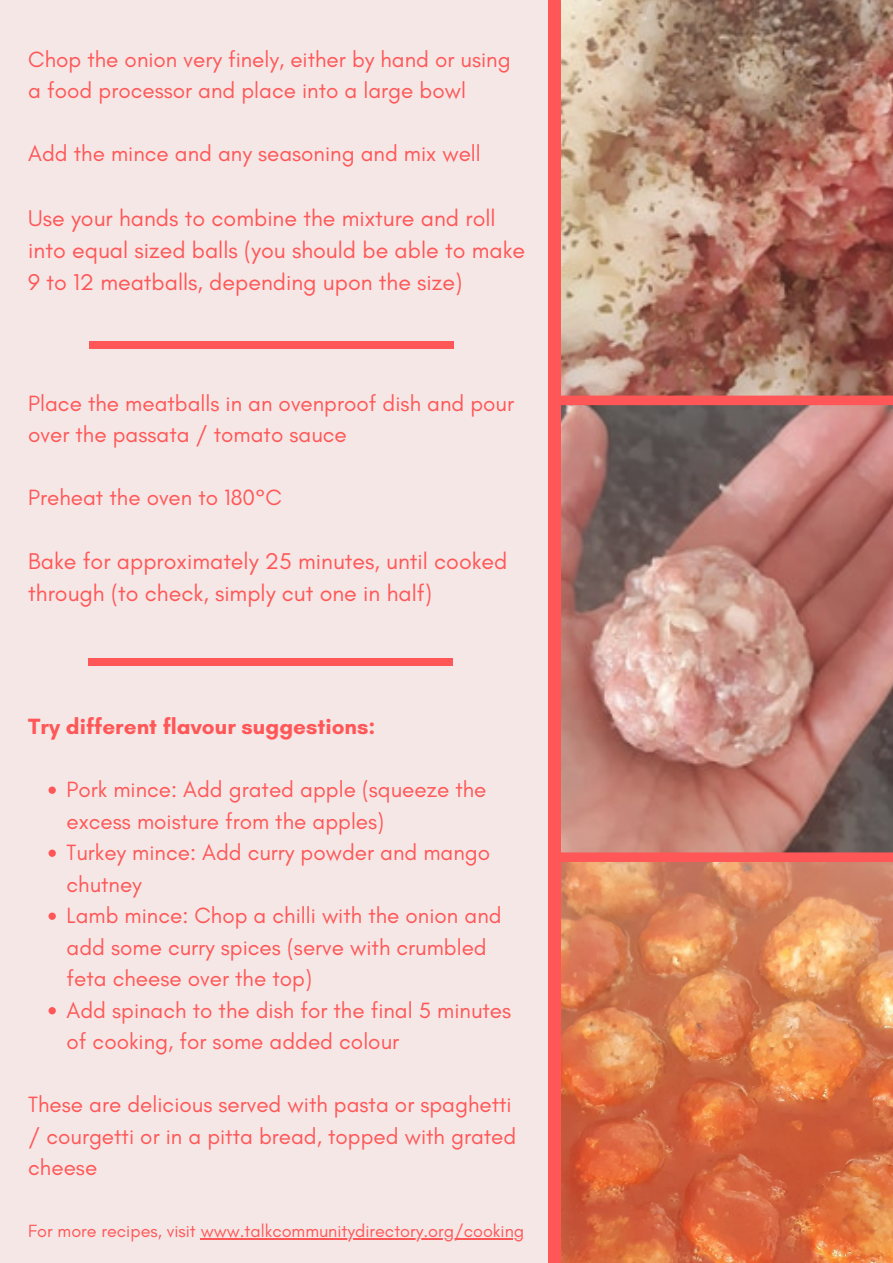
<style>
.page{position:relative;width:893px;height:1263px;background:#f6e7e7}
.page>*{position:absolute;margin:0;border:0;box-sizing:border-box;transform-origin:0 0}
.t1{font:23.25px/32.1px "Glacial Indifference";color:#ff5757}
.t2{font:22.5px/31.5px "Glacial Indifference";color:#ff5757}
.t3{font:700 22.5px "Glacial Indifference";color:#ff5757}
.t4{font:18px "Glacial Indifference";color:#ff5757}
</style>
<div class="page">
<img style="left:561px;top:0;width:332px;height:1263px">
<div style="left:548px;top:0;width:13px;height:1263px;background:#ff5757"></div>
<div style="left:89px;top:341px;width:365px;height:7px;background:#ff5757"></div>
<div style="left:88px;top:658px;width:365px;height:7px;background:#ff5757"></div>
<div style="left:561px;top:396px;width:332px;height:9px;background:#ff5757"></div>
<svg style="left:561px;top:852px;width:332px;height:10px;background:#fb5858"></svg>
<hr style="left:201px;top:1238px;width:323px;height:2px;background:#ff5757">
<svg style="left:49px;top:786px;width:7px;height:8px"></svg>
<svg style="left:49px;top:849px;width:7px;height:8px"></svg>
<svg style="left:49px;top:912px;width:7px;height:8px"></svg>
<svg style="left:49px;top:1007px;width:7px;height:7px"></svg>
<p class="t2" style="left:28px;top:43px;width:484px">Chop the onion very finely, either by hand or using a food processor and place into a large bowl</p>
<p class="t2" style="left:28px;top:138px;width:454px">Add the mince and any seasoning and mix well</p>
<p class="t1" style="left:28px;top:201px;width:498px">Use your hands to combine the mixture and roll into equal sized balls (you should be able to make<br>9 to 12 meatballs, depending upon the size)</p>
<p class="t2" style="left:28px;top:387px;width:487px">Place the meatballs in an ovenproof dish and pour over the passata / tomato sauce</p>
<p class="t2" style="left:28px;top:482px;width:255px">Preheat the oven to 180°C</p>
<p class="t1" style="left:28px;top:545px;width:481px">Bake for approximately 25 minutes, until cooked through (to check, simply cut one in half)</p>
<p class="t3" style="left:28px;top:713px;width:348px">Try different flavour suggestions:</p>
<p class="t2" style="left:67px;top:773px;width:446px">Pork mince: Add grated apple (squeeze the excess moisture from the apples)<br>Turkey mince: Add curry powder and mango chutney<br>Lamb mince: Chop a chilli with the onion and add some curry spices (serve with crumbled feta cheese over the top)<br>Add spinach to the dish for the final 5 minutes of cooking, for some added colour</p>
<p class="t2" style="left:28px;top:1088px;width:489px">These are delicious served with pasta or spaghetti / courgetti or in a pitta bread, topped with grated cheese</p>
<p class="t4" style="left:28px;top:1220px;width:497px">For more recipes, visit www.talkcommunitydirectory.org/cooking</p>
</div>
